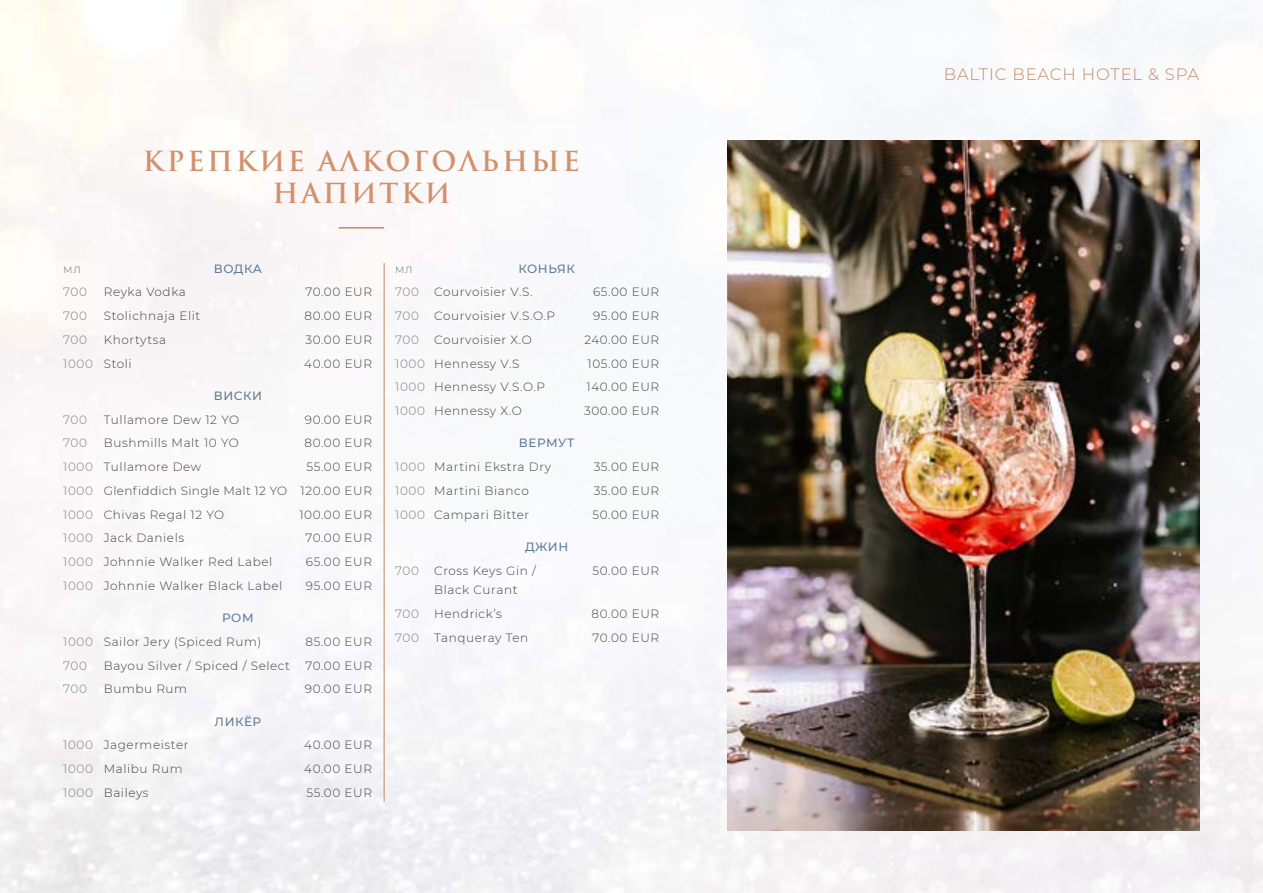
<style>
.page{position:relative;width:1263px;height:893px;background:#fff}
.page>*{position:absolute;margin:0;border:0;box-sizing:border-box;transform-origin:0 0}
.t1{font:600 27px/32.4px "Trajan Pro 3";letter-spacing:.1em;color:#d2916e;text-align:center}
.t2{font:300 16.5px "Montserrat";letter-spacing:.05em;color:#c48a69}
.t3{font:300 12px/23.7px "Montserrat";letter-spacing:.05em;color:#414042}
.t4{font:300 12px/23.7px "Montserrat";letter-spacing:.05em;color:#7b7c7f}
.t5{font:500 12px "Montserrat";letter-spacing:.05em;color:#5e7d94}
</style>
<div class="page">
<img style="left:0;top:1px;width:1263px;height:892px">
<hr style="left:339px;top:227px;width:45px;height:2px;background:#c48a69">
<img style="left:727px;top:141px;width:473px;height:689px">
<hr style="left:384px;top:263px;width:1px;height:538px;background:#c48a69">
<h1 class="t1" style="left:143px;top:146px;width:438px">КРЕПКИЕ АЛКОГОЛЬНЫЕ<br>НАПИТКИ</h1>
<p class="t4" style="left:63px;top:256px;width:31px">мл<br>700<br>700<br>700<br>1000</p>
<p class="t4" style="left:63px;top:407px;width:31px">700<br>700<br>1000<br>1000<br>1000<br>1000<br>1000<br>1000</p>
<p class="t4" style="left:63px;top:629px;width:31px">1000<br>700<br>700</p>
<p class="t4" style="left:63px;top:733px;width:31px;text-align:justify">1000<br>1000<br>1000</p>
<p class="t5" style="left:214px;top:260px;width:50px">ВОДКА</p>
<p class="t3" style="left:104px;top:280px;width:84px">Reyka Vodka</p>
<p class="t3" style="left:305px;top:280px;width:68px">70.00 EUR</p>
<p class="t3" style="left:104px;top:304px;width:98px">Stolichnaja Elit</p>
<p class="t3" style="left:305px;top:304px;width:69px">80.00 EUR</p>
<p class="t3" style="left:104px;top:327px;width:64px">Khortytsa</p>
<p class="t3" style="left:305px;top:327px;width:68px">30.00 EUR</p>
<p class="t3" style="left:104px;top:351px;width:29px">Stoli</p>
<p class="t3" style="left:304px;top:351px;width:69px">40.00 EUR</p>
<p class="t5" style="left:214px;top:387px;width:49px">ВИСКИ</p>
<p class="t3" style="left:104px;top:407px;width:137px">Tullamore Dew 12 YO</p>
<p class="t3" style="left:305px;top:407px;width:69px">90.00 EUR</p>
<p class="t3" style="left:104px;top:431px;width:137px">Bushmills Malt 10 YO</p>
<p class="t3" style="left:305px;top:431px;width:69px">80.00 EUR</p>
<p class="t3" style="left:104px;top:455px;width:99px">Tullamore Dew</p>
<p class="t3" style="left:104px;top:455px;width:270px;text-align:justify;text-indent:203px">55.00 EUR Glenfiddich Single Malt 12 YO 120.00 EUR Chivas Regal 12 YO</p>
<p class="t3" style="left:299px;top:502px;width:74px">100.00 EUR</p>
<p class="t3" style="left:104px;top:526px;width:82px">Jack Daniels</p>
<p class="t3" style="left:305px;top:526px;width:68px">70.00 EUR</p>
<p class="t3" style="left:104px;top:550px;width:170px">Johnnie Walker Red Label</p>
<p class="t3" style="left:306px;top:550px;width:68px">65.00 EUR</p>
<p class="t3" style="left:104px;top:573px;width:180px">Johnnie Walker Black Label</p>
<p class="t3" style="left:306px;top:573px;width:68px">95.00 EUR</p>
<p class="t5" style="left:222px;top:609px;width:33px">РОМ</p>
<p class="t3" style="left:104px;top:629px;width:159px">Sailor Jery (Spiced Rum)</p>
<p class="t3" style="left:306px;top:629px;width:68px">85.00 EUR</p>
<p class="t3" style="left:104px;top:653px;width:188px">Bayou Silver / Spiced / Select</p>
<p class="t3" style="left:305px;top:653px;width:68px">70.00 EUR</p>
<p class="t3" style="left:104px;top:677px;width:85px">Bumbu Rum</p>
<p class="t3" style="left:305px;top:677px;width:69px">90.00 EUR</p>
<p class="t5" style="left:215px;top:713px;width:48px">ЛИКЁР</p>
<p class="t3" style="left:104px;top:733px;width:86px">Jagermeister</p>
<p class="t3" style="left:304px;top:733px;width:69px">40.00 EUR</p>
<p class="t3" style="left:104px;top:757px;width:80px">Malibu Rum</p>
<p class="t3" style="left:304px;top:757px;width:69px">40.00 EUR</p>
<p class="t3" style="left:104px;top:780px;width:46px">Baileys</p>
<p class="t3" style="left:307px;top:780px;width:67px">55.00 EUR</p>
<p class="t4" style="left:395px;top:256px;width:31px">мл<br>700<br>700<br>700<br>1000<br>1000<br>1000</p>
<p class="t4" style="left:395px;top:454px;width:31px;text-align:justify">1000<br>1000<br>1000</p>
<p class="t4" style="left:395px;top:558px;width:25px">700</p>
<p class="t4" style="left:395px;top:601px;width:25px">700<br>700</p>
<p class="t5" style="left:518px;top:260px;width:58px">КОНЬЯК</p>
<p class="t3" style="left:434px;top:280px;width:100px">Courvoisier V.S.</p>
<p class="t3" style="left:593px;top:280px;width:68px">65.00 EUR</p>
<p class="t3" style="left:434px;top:304px;width:122px">Courvoisier V.S.O.P</p>
<p class="t3" style="left:593px;top:304px;width:68px">95.00 EUR</p>
<p class="t3" style="left:434px;top:327px;width:99px">Courvoisier X.O</p>
<p class="t3" style="left:584px;top:327px;width:76px">240.00 EUR</p>
<p class="t3" style="left:434px;top:351px;width:87px">Hennessy V.S</p>
<p class="t3" style="left:587px;top:351px;width:73px">105.00 EUR</p>
<p class="t3" style="left:434px;top:375px;width:112px">Hennessy V.S.O.P</p>
<p class="t3" style="left:586px;top:375px;width:74px">140.00 EUR</p>
<p class="t3" style="left:434px;top:399px;width:89px">Hennessy X.O</p>
<p class="t3" style="left:584px;top:399px;width:77px">300.00 EUR</p>
<p class="t5" style="left:519px;top:435px;width:57px">ВЕРМУТ</p>
<p class="t3" style="left:434px;top:455px;width:119px">Martini Ekstra Dry</p>
<p class="t3" style="left:594px;top:455px;width:67px">35.00 EUR</p>
<p class="t3" style="left:434px;top:478px;width:96px">Martini Bianco</p>
<p class="t3" style="left:594px;top:478px;width:67px">35.00 EUR</p>
<p class="t3" style="left:434px;top:502px;width:97px">Campari Bitter</p>
<p class="t3" style="left:592px;top:502px;width:68px">50.00 EUR</p>
<p class="t5" style="left:525px;top:538px;width:45px">ДЖИН</p>
<p class="t3" style="left:434px;top:558px;width:103px">Cross Keys Gin /</p>
<p class="t3" style="left:592px;top:558px;width:68px">50.00 EUR</p>
<p class="t3" style="left:434px;top:578px;width:85px">Black Curant<br>Hendrick’s</p>
<p class="t3" style="left:592px;top:601px;width:69px">80.00 EUR</p>
<p class="t3" style="left:434px;top:625px;width:96px">Tanqueray Ten</p>
<p class="t3" style="left:592px;top:625px;width:68px">70.00 EUR</p>
<h2 class="t2" style="left:944px;top:63px;width:257px">BALTIC BEACH HOTEL &amp; SPA</h2>
</div>
